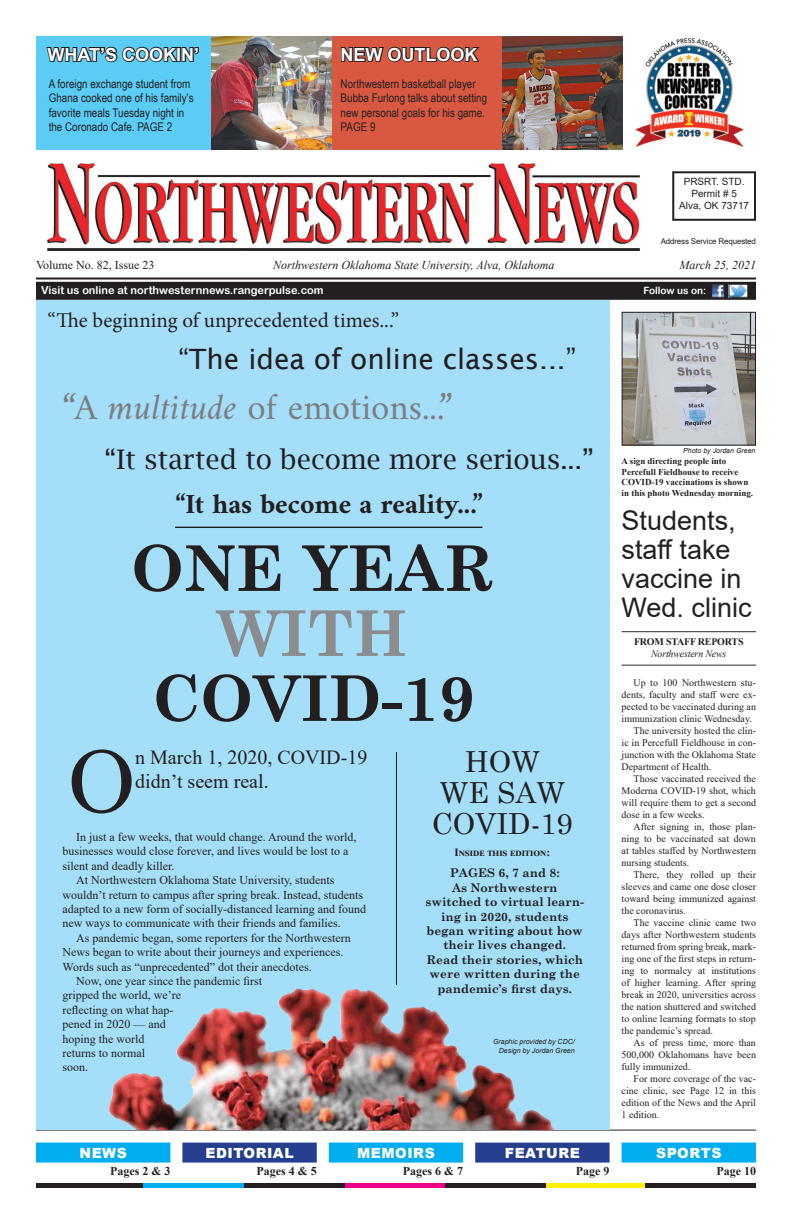
<style>
.page{position:relative;width:792px;height:1224px;background:#fff}
.page>*{position:absolute;margin:0;border:0;box-sizing:border-box;transform-origin:0 0}
.t1{font:92.5px "Times New Roman";color:#231f20}
.t2{font:700 63px "Century Schoolbook";color:#231f20}
.t3{font:700 63px "Century Schoolbook";color:#8a8c8f}
.t4{font:37px "Amiri";color:#7c7e81}
.t5{font:29px/31px "Century Schoolbook";color:#231f20;text-align:center}
.t6{font:28px "Lucida Sans";color:#231f20}
.t7{font:700 28px "Amiri";color:#231f20}
.t8{font:27px/29px "Arial";color:#231f20}
.t9{font:27px "Lucida Bright";color:#231f20}
.t10{font:21px "Minion Pro";color:#231f20}
.t11{font:20px/24px "Times New Roman";color:#231f20}
.t12{font:700 18px "Arial";color:#fff}
.t13{font:900 14px "Arial";letter-spacing:.035em;color:#fff}
.t14{font:12px/14.4px "Times New Roman";color:#231f20}
.t15{font:12px/14.4px "Arial Narrow";color:#231f20}
.t16{font:700 12px/14.4px "Century Schoolbook";color:#231f20;text-align:center}
.t17{font:italic 12px "Times New Roman";color:#231f20}
.t18{font:700 12px "Times New Roman";color:#231f20}
.t19{font:11px "Arial Rounded MT Bold";color:#fff}
.t20{font:700 11px "Times New Roman";color:#231f20}
.t21{font:10px/12px "Times New Roman";color:#231f20;text-align:justify}
.t22{font:10px "Arial";color:#231f20}
.t23{font:700 10px "Times New Roman";letter-spacing:-.02em;color:#231f20}
.t24{font:italic 10px "Times New Roman";letter-spacing:-.02em;color:#231f20}
.t25{font:10px "Arial Rounded MT Bold";color:#fff}
.t26{font:700 9px/10.8px "Times New Roman";color:#231f20}
.t27{font:8px "Arial";letter-spacing:-.02em;color:#231f20}
.t28{font:italic 7px/8.4px "Arial";color:#231f20;text-align:right}
.s1{font-style:italic}
</style>
<div class="page">
<div style="left:672px;top:171px;width:84px;height:50px;border:2px solid #231f20"></div>
<img style="left:47px;top:163px;width:593px;height:88px">
<hr style="left:36px;top:278px;width:720px;height:2px;background:#231f20">
<div style="left:36px;top:282px;width:720px;height:18px;background:#231f20"></div>
<svg style="left:676px;top:277px;width:80px;height:19px"></svg>
<div style="left:711px;top:284px;width:14px;height:14px;border:1px solid #231f20"></div>
<img style="left:730px;top:286px;width:16px;height:10px">
<div style="left:728px;top:284px;width:20px;height:14px;border:1px solid #231f20"></div>
<img style="left:635px;top:38px;width:109px;height:110px">
<div style="left:36px;top:36px;width:294px;height:113px;background:#5accf5"></div>
<svg style="left:46px;top:46px;width:153px;height:17px"></svg>
<div style="left:330px;top:36px;width:292px;height:113px;background:#d95842"></div>
<img style="left:211px;top:36px;width:120px;height:113px">
<img style="left:502px;top:36px;width:120px;height:113px">
<svg style="left:341px;top:46px;width:139px;height:17px"></svg>
<div style="left:545px;top:1183px;width:101px;height:5px;background:#fff101"></div>
<div style="left:344px;top:1183px;width:101px;height:5px;background:#ed028c"></div>
<div style="left:36px;top:1183px;width:107px;height:5px;background:#231f20"></div>
<div style="left:143px;top:1183px;width:101px;height:5px;background:#00aeef"></div>
<div style="left:244px;top:1183px;width:100px;height:5px;background:#231f20"></div>
<div style="left:445px;top:1183px;width:100px;height:5px;background:#231f20"></div>
<div style="left:646px;top:1183px;width:110px;height:5px;background:#231f20"></div>
<hr style="left:36px;top:1130px;width:720px;height:1px;background:#231f20">
<div style="left:622px;top:1143px;width:134px;height:20px;background:#00aeef"></div>
<div style="left:475px;top:1143px;width:135px;height:20px;background:#253f8e"></div>
<div style="left:329px;top:1143px;width:134px;height:20px;background:#00aeef"></div>
<div style="left:182px;top:1143px;width:135px;height:20px;background:#253f8e"></div>
<div style="left:36px;top:1143px;width:134px;height:20px;background:#00aeef"></div>
<div style="left:36px;top:300px;width:574px;height:830px;background:#a4def8"></div>
<hr style="left:175px;top:527px;width:308px;height:1px;background:#231f20">
<img style="left:108px;top:988px;width:448px;height:142px">
<hr style="left:396px;top:752px;width:1px;height:233px;background:#231f20">
<hr style="left:622px;top:631px;width:134px;height:1px;background:#2e2b2c">
<hr style="left:622px;top:665px;width:134px;height:1px;background:#2e2b2c">
<img style="left:624px;top:314px;width:130px;height:130px">
<div style="left:622px;top:312px;width:134px;height:134px;border:1px solid #231f20"></div>
<p class="t12" style="left:48px;top:42px;width:153px">WHAT’S COOKIN’</p>
<p class="t12" style="left:341px;top:42px;width:138px">NEW OUTLOOK</p>
<p class="t15" style="left:49px;top:76px;width:146px">A foreign exchange student from<br>Ghana cooked one of his family’s favorite meals Tuesday night in the Coronado Cafe. PAGE 2</p>
<p class="t15" style="left:341px;top:76px;width:148px">Northwestern basketball player<br>Bubba Furlong talks about setting new personal goals for his game.</p>
<p class="t15" style="left:341px;top:119px;width:36px">PAGE 9</p>
<p class="t22" style="left:684px;top:175px;width:62px">PRSRT. STD.</p>
<p class="t22" style="left:691px;top:187px;width:47px">Permit # 5</p>
<p class="t22" style="left:679px;top:199px;width:72px">Alva, OK 73717</p>
<p class="t27" style="left:661px;top:235px;width:97px">Address Service Requested</p>
<p class="t14" style="left:36px;top:257px;width:120px">Volume No. 82, Issue 23</p>
<p class="t17" style="left:273px;top:256px;width:283px">Northwestern Oklahoma State University, Alva, Oklahoma</p>
<p class="t17" style="left:679px;top:257px;width:78px">March 25, 2021</p>
<p class="t19" style="left:41px;top:284px;width:284px">Visit us online at northwesternnews.rangerpulse.com</p>
<p class="t25" style="left:643px;top:284px;width:64px">Follow us on:</p>
<p class="t10" style="left:48px;top:306px;width:353px">“The beginning of unprecedented times...”</p>
<p class="t6" style="left:178px;top:343px;width:399px">“The idea of online classes...”</p>
<p class="t4" style="left:63px;top:384px;width:391px">“A <span class="s1">multitude</span> of emotions...”</p>
<p class="t9" style="left:104px;top:443px;width:492px">“It started to become more serious...”</p>
<p class="t7" style="left:175px;top:487px;width:309px">“It has become a reality...”</p>
<p class="t2" style="left:131px;top:519px;width:365px">ONE YEAR</p>
<p class="t3" style="left:218px;top:584px;width:192px">WITH</p>
<p class="t2" style="left:152px;top:649px;width:325px">COVID-19</p>
<p class="t1" style="left:68px;top:716px;width:68px">O</p>
<p class="t11" style="left:135px;top:745px;width:234px">n March 1, 2020, COVID-19 didn’t seem real.</p>
<p class="t14" style="left:63px;top:829px;width:295px;text-indent:14px">In just a few weeks, that would change. Around the world, businesses would close forever, and lives would be lost to a silent and deadly killer.</p>
<p class="t14" style="left:63px;top:873px;width:305px;text-indent:14px">At Northwestern Oklahoma State University, students wouldn’t return to campus after spring break. Instead, students adapted to a new form of socially-distanced learning and found new ways to communicate with their friends and families.</p>
<p class="t14" style="left:63px;top:930px;width:290px;text-indent:14px">As pandemic began, some reporters for the Northwestern<br>News began to write about their journeys and experiences.<br>Words such as “unprecedented” dot their anecdotes.</p>
<p class="t14" style="left:63px;top:973px;width:201px;text-indent:14px">Now, one year since the pandemic first gripped the world, we’re<br>reflecting on what hap-<br>pened in 2020 — and<br>hoping the world<br>returns to normal<br>soon.</p>
<p class="t5" style="left:432px;top:743px;width:142px">HOW<br>WE SAW<br>COVID-19</p>
<p class="t20" style="left:455px;top:845px;width:97px">Inside this edition:</p>
<p class="t16" style="left:450px;top:865px;width:111px">PAGES 6, 7 and 8:</p>
<p class="t16" style="left:426px;top:880px;width:160px">As Northwestern switched to virtual learn&shy;ing in 2020, students began writing about how their lives changed.</p>
<p class="t16" style="left:426px;top:952px;width:158px">Read their stories, which were written during the pandemic’s first days.</p>
<p class="t28" style="left:493px;top:1038px;width:83px">Graphic provided by CDC/<br>Design by Jordan Green</p>
<p class="t28" style="left:683px;top:446px;width:74px">Photo by Jordan Green</p>
<p class="t26" style="left:622px;top:455px;width:133px">A sign directing people into<br>Percefull Fieldhouse to receive<br>COVID-19 vaccinations is shown in this photo Wednesday morning.</p>
<p class="t8" style="left:622px;top:506px;width:132px">Students, staff take vaccine in<br>Wed. clinic</p>
<p class="t23" style="left:634px;top:634px;width:111px">FROM STAFF REPORTS</p>
<p class="t24" style="left:651px;top:646px;width:77px">Northwestern News</p>
<p class="t21" style="left:622px;top:676px;width:136px;text-indent:12px">Up to 100 Northwestern stu&shy;dents, faculty and staff were ex&shy;pected to be vaccinated during an immunization clinic Wednesday.</p>
<p class="t21" style="left:622px;top:724px;width:136px;text-indent:12px">The university hosted the clin&shy;ic in Percefull Fieldhouse in con&shy;junction with the Oklahoma State Department of Health.</p>
<p class="t21" style="left:622px;top:772px;width:136px;text-indent:12px">Those vaccinated received the Moderna COVID-19 shot, which will require them to get a second dose in a few weeks.</p>
<p class="t21" style="left:622px;top:820px;width:136px;text-indent:12px">After signing in, those plan&shy;ning to be vaccinated sat down at tables staffed by Northwestern nursing students.</p>
<p class="t21" style="left:622px;top:868px;width:136px;text-indent:12px">There, they rolled up their sleeves and came one dose closer toward being immunized against the coronavirus.</p>
<p class="t21" style="left:622px;top:916px;width:136px;text-indent:12px">The vaccine clinic came two days after Northwestern students returned from spring break, mark&shy;ing one of the first steps in return&shy;ing to normalcy at institutions of higher learning. After spring break in 2020, universities across the nation shuttered and switched to online learning formats to stop the pandemic’s spread.</p>
<p class="t21" style="left:622px;top:1036px;width:136px;text-indent:12px">As of press time, more than 500,000 Oklahomans have been fully immunized.</p>
<p class="t21" style="left:622px;top:1072px;width:136px;text-indent:12px">For more coverage of the vac&shy;cine clinic, see Page 12 in this edition of the News and the April 1 edition.</p>
<p class="t13" style="left:80px;top:1142px;width:49px">NEWS</p>
<p class="t13" style="left:205px;top:1142px;width:90px">EDITORIAL</p>
<p class="t13" style="left:357px;top:1142px;width:79px">MEMOIRS</p>
<p class="t13" style="left:505px;top:1142px;width:77px">FEATURE</p>
<p class="t13" style="left:656px;top:1142px;width:67px">SPORTS</p>
<p class="t18" style="left:110px;top:1163px;width:62px">Pages 2 &amp; 3</p>
<p class="t18" style="left:256px;top:1163px;width:62px">Pages 4 &amp; 5</p>
<p class="t18" style="left:403px;top:1163px;width:62px">Pages 6 &amp; 7</p>
<p class="t18" style="left:576px;top:1163px;width:35px">Page 9</p>
<p class="t18" style="left:716px;top:1163px;width:41px">Page 10</p>
</div>
